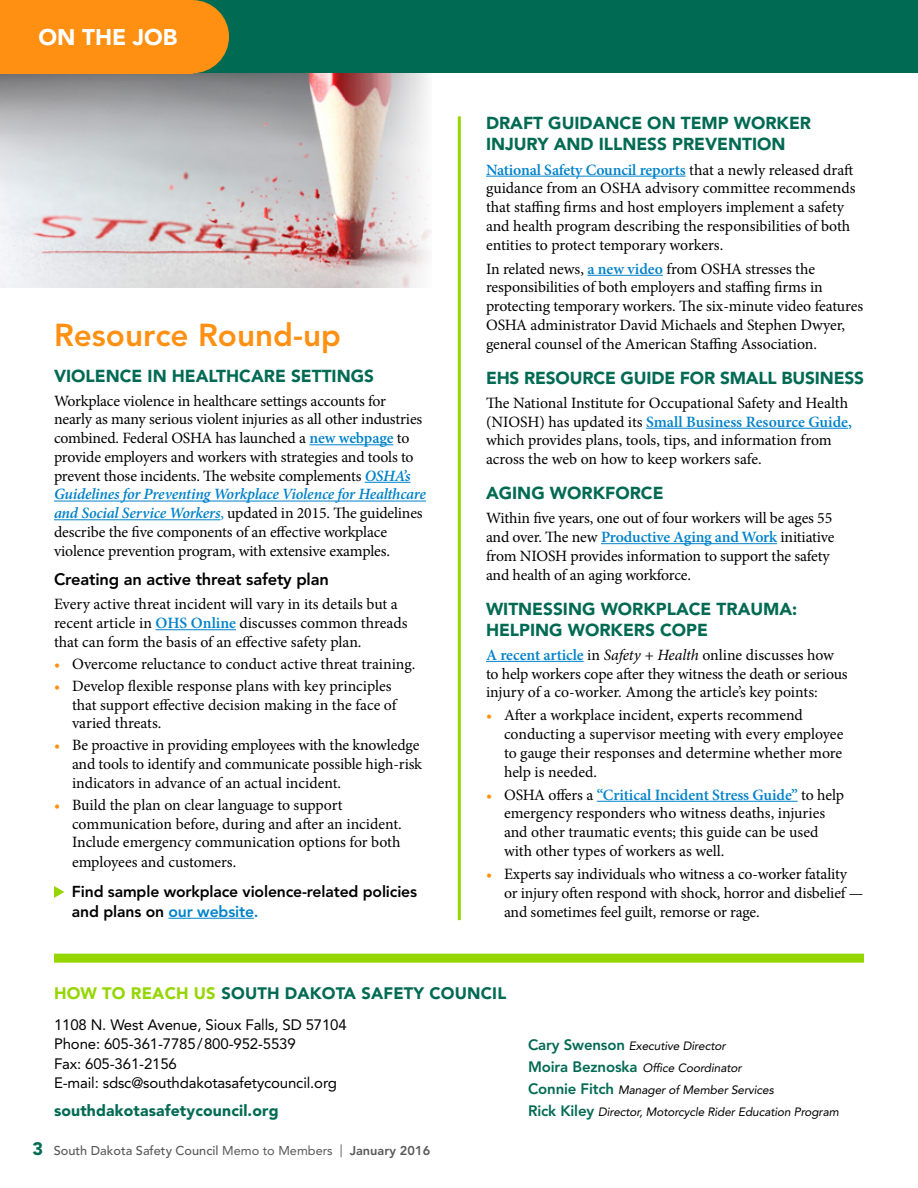
<style>
.page{position:relative;width:918px;height:1188px;background:#fff}
.page>*{position:absolute;margin:0;border:0;box-sizing:border-box;transform-origin:0 0}
.t1{font:800 31.5px "Avenir LT Std";color:#ff9012}
.t2{font:900 22.5px "Avenir LT Std";color:#fff}
.t3{font:900 17.25px/21px "Avenir LT Std";color:#006a53}
.t4{font:900 16.5px "Avenir LT Std";letter-spacing:.01em;color:#006a53}
.t5{font:800 16.5px "Avenir LT Std";letter-spacing:-.01em;color:#000}
.t6{font:15.75px/18.8px "Minion Pro";letter-spacing:-.01em;color:#000}
.t7{font:800 15.75px/19.5px "Avenir LT Std";letter-spacing:-.01em;color:#000}
.t8{font:900 15.75px "Avenir LT Std";letter-spacing:.01em;color:#006a53}
.t9{font:15px/19.5px "Avenir LT Std";letter-spacing:-.01em;color:#000}
.t10{font:500 12.75px "Avenir LT Std";color:#58595b}
.t11{font:italic 12px/22.2px "Avenir LT Std";letter-spacing:-.01em;color:#000}
.s1{font-weight:600;color:#0082ca}
.s2{font-weight:600;font-style:italic;color:#0082ca}
.s3{color:#0082ca}
.s4{color:#ff9012}
.s5{font-style:italic}
.s6{color:#95d600}
.s7{font-weight:900;font-size:18px;color:#006a53}
.s8{font-weight:400}
.s9{font-weight:800}
.s10{font-weight:800;font-style:normal;font-size:15px;color:#006a53}
</style>
<div class="page">
<div style="left:54px;top:954px;width:810px;height:9px;background:#95d600"></div>
<hr style="left:486px;top:176px;width:200px;height:1px;background:#0082ca">
<hr style="left:587px;top:275px;width:76px;height:1px;background:#0082ca">
<hr style="left:646px;top:428px;width:202px;height:1px;background:#0082ca">
<hr style="left:601px;top:543px;width:176px;height:1px;background:#0082ca">
<hr style="left:486px;top:661px;width:98px;height:1px;background:#0082ca">
<hr style="left:597px;top:801px;width:201px;height:1px;background:#0082ca">
<hr style="left:458px;top:116px;width:3px;height:804px;background:#95d600">
<img style="left:0;top:73px;width:431px;height:214px">
<hr style="left:309px;top:444px;width:84px;height:1px;background:#0082ca">
<hr style="left:365px;top:482px;width:46px;height:1px;background:#0082ca">
<hr style="left:54px;top:501px;width:372px;height:1px;background:#0082ca">
<hr style="left:54px;top:519px;width:166px;height:1px;background:#0082ca">
<hr style="left:156px;top:629px;width:80px;height:1px;background:#0082ca">
<hr style="left:169px;top:918px;width:85px;height:1px;background:#0082ca">
<svg style="left:54px;top:886px;width:10px;height:12px"></svg>
<div style="left:0;top:0;width:918px;height:73px;background:#006a53"></div>
<div style="left:0;top:0;width:193px;height:73px;background:#ff9012"></div>
<div style="left:156px;top:0;width:73px;height:73px;background:#ff9012;border-radius:50%"></div>
<h2 class="t2" style="left:38px;top:24px;width:141px">ON THE JOB</h2>
<h1 class="t1" style="left:54px;top:316px;width:288px">Resource Round-up</h1>
<p class="t3" style="left:54px;top:365px;width:322px">VIOLENCE IN HEALTHCARE SETTINGS</p>
<p class="t6" style="left:54px;top:391px;width:374px">Workplace violence in healthcare settings accounts for nearly as many serious violent injuries as all other industries combined. Federal OSHA has launched a <span class="s1">new webpage</span> to provide employers and workers with strategies and tools to prevent those incidents. The website complements <span class="s2">OSHA’s Guidelines for Preventing Workplace Violence for Healthcare and Social Service Workers</span><span class="s3">,</span> updated in 2015. The guidelines describe the five components of an effective workplace violence prevention program, with extensive examples.</p>
<p class="t5" style="left:54px;top:570px;width:276px">Creating an active threat safety plan</p>
<p class="t6" style="left:54px;top:595px;width:355px">Every active threat incident will vary in its details but a recent article in <span class="s1">OHS Online</span> discusses common threads that can form the basis of an effective safety plan.</p>
<p class="t6" style="left:54px;top:655px;width:363px"><span class="s4">•</span> Overcome reluctance to conduct active threat training.</p>
<p class="t6" style="left:72px;top:677px;width:326px;text-indent:-18px"><span class="s4">•</span> Develop flexible response plans with key principles that support effective decision making in the face of varied threats.</p>
<p class="t6" style="left:72px;top:736px;width:352px;text-indent:-18px"><span class="s4">•</span> Be proactive in providing employees with the knowledge and tools to identify and communicate possible high-risk indicators in advance of an actual incident.</p>
<p class="t6" style="left:72px;top:795px;width:331px;text-indent:-18px"><span class="s4">•</span> Build the plan on clear language to support communication before, during and after an incident.<br>Include emergency communication options for both employees and customers.</p>
<p class="t7" style="left:72px;top:882px;width:347px">Find sample workplace violence-related policies and plans on <span class="s3">our website.</span></p>
<p class="t3" style="left:486px;top:113px;width:327px">DRAFT GUIDANCE ON TEMP WORKER<br>INJURY AND ILLNESS PREVENTION</p>
<p class="t6" style="left:486px;top:160px;width:371px"><span class="s1">National Safety Council reports</span> that a newly released draft guidance from an OSHA advisory committee recommends that staffing firms and host employers implement a safety and health program describing the responsibilities of both entities to protect temporary workers.</p>
<p class="t6" style="left:486px;top:259px;width:379px">In related news, <span class="s1">a new video</span> from OSHA stresses the responsibilities of both employers and staffing firms in protecting temporary workers. The six-minute video features OSHA administrator David Michaels and Stephen Dwyer, general counsel of the American Staffing Association.</p>
<p class="t3" style="left:486px;top:367px;width:379px">EHS RESOURCE GUIDE FOR SMALL BUSINESS</p>
<p class="t6" style="left:486px;top:394px;width:367px">The National Institute for Occupational Safety and Health (NIOSH) has updated its <span class="s1">Small Business Resource Guide, </span>which provides plans, tools, tips, and information from across the web on how to keep workers safe.</p>
<p class="t3" style="left:486px;top:483px;width:179px">AGING WORKFORCE</p>
<p class="t6" style="left:486px;top:509px;width:350px">Within five years, one out of four workers will be ages 55 and over. The new <span class="s1">Productive Aging and Work</span> initiative from NIOSH provides information to support the safety and health of an aging workforce.</p>
<p class="t3" style="left:486px;top:598px;width:313px">WITNESSING WORKPLACE TRAUMA:<br>HELPING WORKERS COPE</p>
<p class="t6" style="left:486px;top:645px;width:363px"><span class="s1">A recent article</span> in <span class="s5">Safety + Health</span> online discusses how to help workers cope after they witness the death or serious injury of a co-worker. Among the article’s key points:</p>
<p class="t6" style="left:504px;top:706px;width:341px;text-indent:-18px"><span class="s4">•</span> After a workplace incident, experts recommend conducting a supervisor meeting with every employee to gauge their responses and determine whether more help is needed.</p>
<p class="t6" style="left:504px;top:785px;width:342px;text-indent:-18px"><span class="s4">•</span> OSHA offers a <span class="s1">“Critical Incident Stress Guide”</span> to help emergency responders who witness deaths, injuries and other traumatic events; this guide can be used with other types of workers as well.</p>
<p class="t6" style="left:504px;top:864px;width:361px;text-indent:-18px"><span class="s4">•</span> Experts say individuals who witness a co-worker fatality or injury often respond with shock, horror and disbelief — and sometimes feel guilt, remorse or rage.</p>
<p class="t4" style="left:54px;top:983px;width:454px"><span class="s6">HOW TO REACH US</span> SOUTH DAKOTA SAFETY COUNCIL</p>
<p class="t9" style="left:54px;top:1015px;width:294px">1108 N. West Avenue, Sioux Falls, SD 57104<br>Phone: 605-361-7785/800-952-5539<br>Fax: 605-361-2156<br>E-mail: sdsc@southdakotasafetycouncil.org</p>
<p class="t8" style="left:54px;top:1101px;width:226px">southdakotasafetycouncil.org</p>
<p class="t10" style="left:32px;top:1143px;width:399px"><span class="s7">3</span> South Dakota Safety Council <span class="s8">Memo to Members |</span> <span class="s9">January 2016</span></p>
<p class="t11" style="left:528px;top:1035px;width:312px"><span class="s10">Cary Swenson</span> Executive Director<br><span class="s10">Moira Beznoska</span> Office Coordinator<br><span class="s10">Connie Fitch</span> Manager of Member Services<br><span class="s10">Rick Kiley</span> Director, Motorcycle Rider Education Program</p>
</div>
